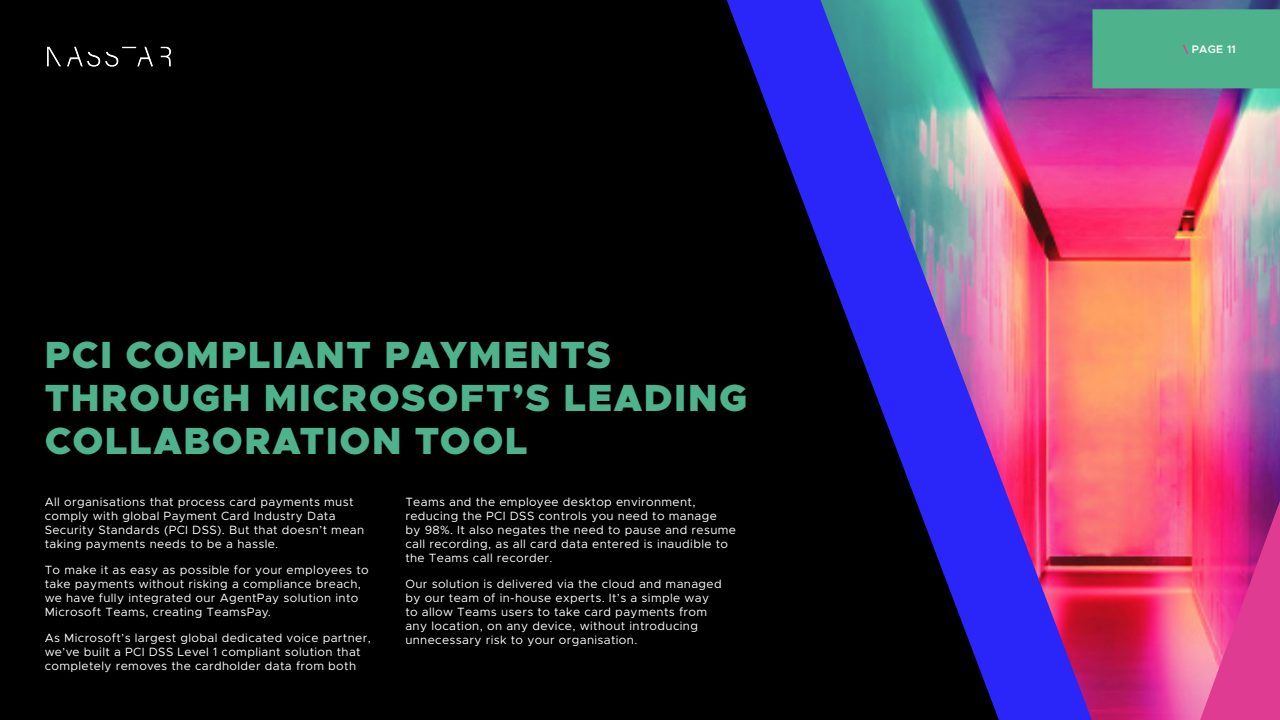
<style>
.page{position:relative;width:1280px;height:720px;background:#000}
.page>*{position:absolute;margin:0;border:0;box-sizing:border-box;transform-origin:0 0}
.t1{font:900 38px/43px "Metropolis";letter-spacing:.04em;color:#4eb38d}
.t2{font:12px/14px "Metropolis";letter-spacing:.03em;color:#fff}
.t3{font:600 11px "Metropolis";letter-spacing:.03em;color:#fff}
.s1{color:#e03b92}
</style>
<div class="page">
<img style="left:1092px;top:0;width:188px;height:720px">
<svg style="left:1200px;top:501px;width:80px;height:219px;background:#e13b8c"></svg>
<div style="left:1093px;top:9px;width:187px;height:79px;background:#4eb38d"></div>
<img style="left:727px;top:0;width:365px;height:720px">
<img style="left:47px;top:46px;width:124px;height:21px">
<h1 class="t1" style="left:45px;top:333px;width:704px">PCI COMPLIANT PAYMENTS<br>THROUGH MICROSOFT’S LEADING<br>COLLABORATION TOOL</h1>
<p class="t2" style="left:45px;top:495px;width:321px">All organisations that process card payments must comply with global Payment Card Industry Data Security Standards (PCI DSS). But that doesn’t mean taking payments needs to be a hassle.</p>
<p class="t2" style="left:45px;top:563px;width:326px">To make it as easy as possible for your employees to take payments without risking a compliance breach, we have fully integrated our AgentPay solution into Microsoft Teams, creating TeamsPay.</p>
<p class="t2" style="left:45px;top:631px;width:328px">As Microsoft’s largest global dedicated voice partner, we’ve built a PCI DSS Level 1 compliant solution that completely removes the cardholder data from both</p>
<p class="t2" style="left:405px;top:495px;width:332px">Teams and the employee desktop environment, reducing the PCI DSS controls you need to manage<br>by 98%. It also negates the need to pause and resume call recording, as all card data entered is inaudible to the Teams call recorder.</p>
<p class="t2" style="left:405px;top:577px;width:318px">Our solution is delivered via the cloud and managed by our team of in-house experts. It’s a simple way to allow Teams users to take card payments from any location, on any device, without introducing unnecessary risk to your organisation.</p>
<p class="t3" style="left:1183px;top:42px;width:54px"><span class="s1">\</span> PAGE 11</p>
</div>
